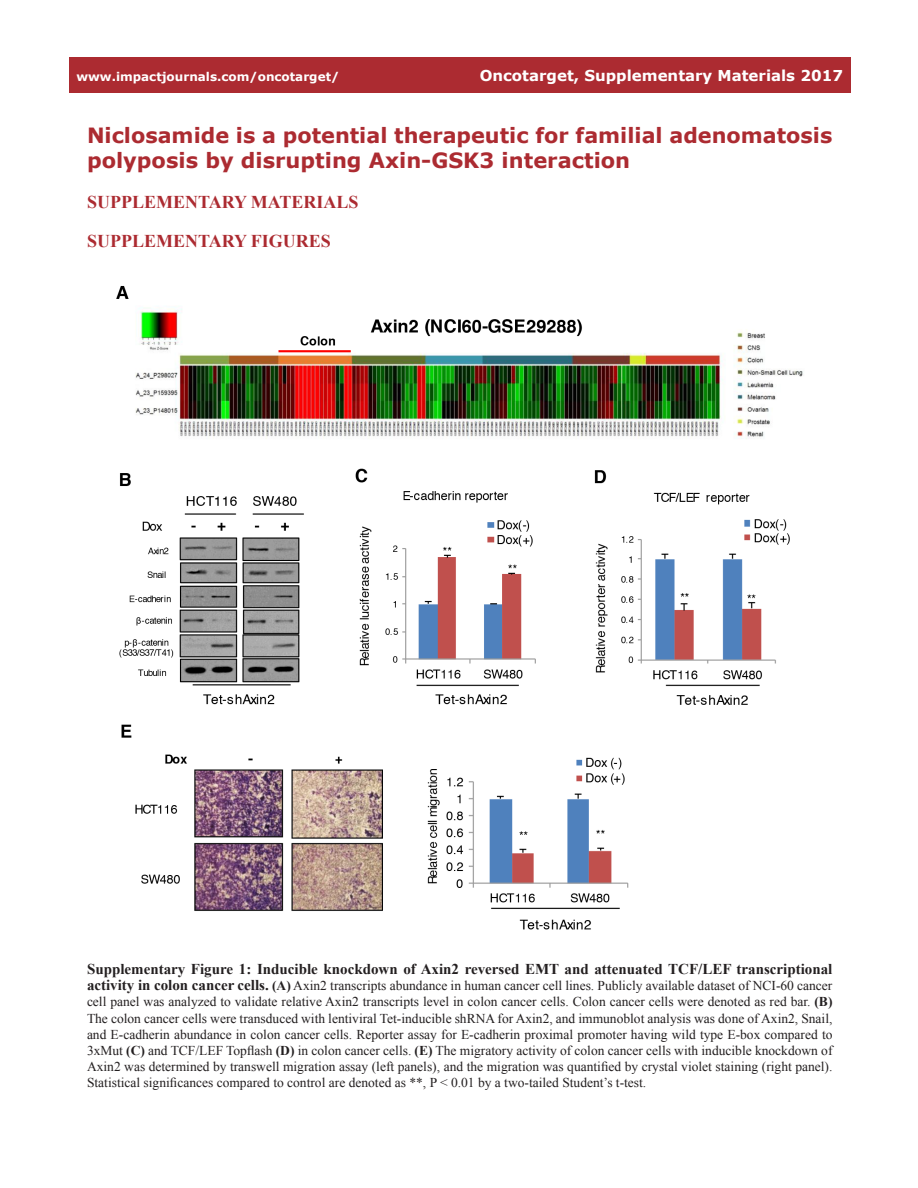
<style>
.page{position:relative;width:918px;height:1188px;background:#fff}
.page>*{position:absolute;margin:0;border:0;box-sizing:border-box;transform-origin:0 0}
.t1{font:700 21px/25.2px "Verdana";color:#ac2b31}
.Heading{font:700 18px "Times New Roman";color:#ac2b31}
.figuretext{font:700 15px "Times New Roman";color:#231f20}
.t2{font:700 15px "Verdana";color:#fff}
.figuretext-2{font:13.5px/16.2px "Times New Roman";color:#231f20;text-align:justify}
.t3{font:700 12px "Verdana";color:#fff}
.s1{font-weight:700;font-size:15px}
.s2{font-weight:700}
</style>
<div class="page">
<div style="left:69px;top:57px;width:781px;height:36px;background:#ac2b31"></div>
<img style="left:116px;top:286px;width:687px;height:644px">
<p class="t3" style="left:76px;top:68px;width:264px">www.impactjournals.com/oncotarget/</p>
<p class="t2" style="left:480px;top:65px;width:365px">Oncotarget, Supplementary Materials 2017</p>
<p class="t1" style="left:87px;top:122px;width:747px">Niclosamide is a potential therapeutic for familial adenomatosis polyposis by disrupting Axin-GSK3 interaction</p>
<p class="Heading" style="left:87px;top:189px;width:273px">SUPPLEMENTARY MATERIALS</p>
<p class="Heading" style="left:87px;top:229px;width:245px">SUPPLEMENTARY FIGURES</p>
<p class="figuretext" style="left:87px;top:959px;width:747px">Supplementary Figure 1: Inducible knockdown of Axin2 reversed EMT and attenuated TCF/LEF transcriptional</p>
<p class="figuretext-2" style="left:87px;top:977px;width:747px"><span class="s1">activity in colon cancer cells.</span> <span class="s2">(A)</span> Axin2 transcripts abundance in human cancer cell lines. Publicly available dataset of NCI-60 cancer cell panel was analyzed to validate relative Axin2 transcripts level in colon cancer cells. Colon cancer cells were denoted as red bar. <span class="s2">(B)<br></span>The colon cancer cells were transduced with lentiviral Tet-inducible shRNA for Axin2, and immunoblot analysis was done of Axin2, Snail, and E-cadherin abundance in colon cancer cells. Reporter assay for E-cadherin proximal promoter having wild type E-box compared to 3xMut <span class="s2">(C)</span> and TCF/LEF Topflash <span class="s2">(D)</span> in colon cancer cells. <span class="s2">(E)</span> The migratory activity of colon cancer cells with inducible knockdown of Axin2 was determined by transwell migration assay (left panels), and the migration was quantified by crystal violet staining (right panel).<br>Statistical significances compared to control are denoted as **, P &lt; 0.01 by a two-tailed Student’s t-test.</p>
</div>
